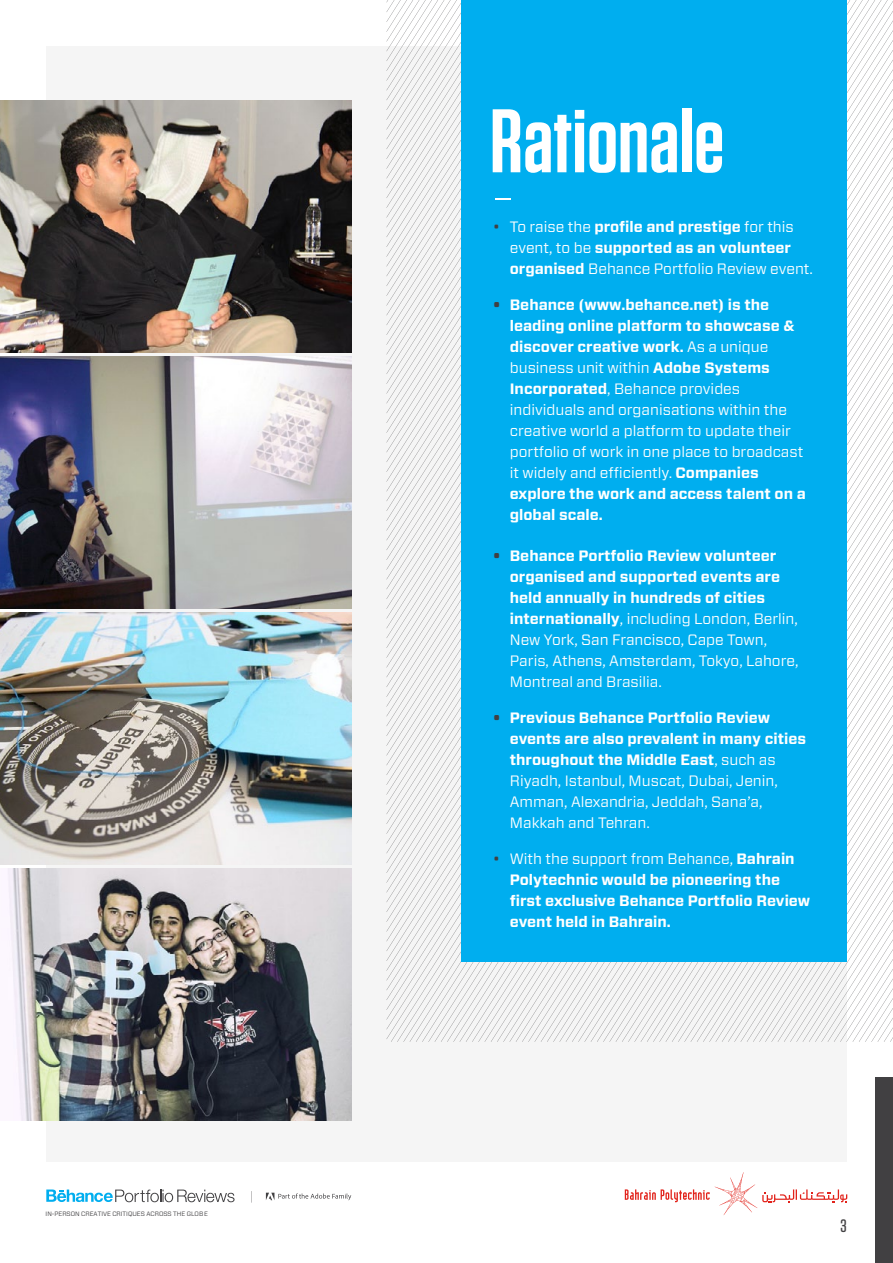
<style>
.page{position:relative;width:893px;height:1263px;background:#fff}
.page>*{position:absolute;margin:0;border:0;box-sizing:border-box;transform-origin:0 0}
.t1{font:600 90px "Tungsten";color:#fff}
.t2{font:500 18px "Tungsten";color:#414042}
.t3{font:15px/21px "Forza";color:#fff}
.t4{font:700 15px/21px "Forza";color:#fff}
.t5{font:6.3px "Forza";color:#414042}
.s1{color:#414042}
.s2{font-weight:700}
.s3{font-weight:700;color:#414042}
.s4{font-weight:400;color:#414042}
.s5{font-weight:400}
</style>
<div class="page">
<div style="left:46px;top:46px;width:801px;height:1116px;background:#f5f5f5"></div>
<svg style="left:387px;top:0;width:378px;height:1042px"></svg>
<svg style="left:847px;top:0;width:46px;height:842px"></svg>
<svg style="left:765px;top:842px;width:128px;height:200px"></svg>
<div style="left:461px;top:0;width:386px;height:961px;background:#00aeef"></div>
<svg style="left:46px;top:1189px;width:189px;height:13px"></svg>
<svg style="left:266px;top:1193px;width:85px;height:7px"></svg>
<svg style="left:251px;top:1191px;width:1px;height:12px"></svg>
<svg style="left:495px;top:199px;width:15px;height:1px"></svg>
<div style="left:876px;top:1077px;width:17px;height:186px;background:#414042"></div>
<svg style="left:625px;top:1172px;width:222px;height:43px"></svg>
<img style="left:0;top:100px;width:351px;height:252px">
<img style="left:0;top:356px;width:351px;height:252px">
<img style="left:0;top:612px;width:351px;height:252px">
<img style="left:7px;top:868px;width:344px;height:252px">
<p class="t5" style="left:46px;top:1209px;width:164px">IN-PERSON CREATIVE CRITIQUES ACROSS THE GLOBE</p>
<h1 class="t1" style="left:490px;top:94px;width:236px">Rationale</h1>
<p class="t3" style="left:510px;top:216px;width:305px;text-indent:-17px"><span class="s1">•</span> To raise the <span class="s2">profile and prestige</span> for this event, to be <span class="s2">supported as an volunteer organised</span> Behance Portfolio Review event.</p>
<p class="t3" style="left:510px;top:294px;width:297px;text-indent:-17px"><span class="s3">•</span> <span class="s2">Behance (www.behance.net) is the leading online platform to showcase &amp; discover creative work.</span> As a unique business unit within <span class="s2">Adobe Systems Incorporated</span>, Behance provides individuals and organisations within the creative world a platform to update their portfolio of work in one place to broadcast it widely and efficiently. <span class="s2">Companies explore the work and access talent on a global scale.</span></p>
<p class="t3" style="left:510px;top:545px;width:290px;text-indent:-17px"><span class="s3">•</span> <span class="s2">Behance Portfolio Review volunteer organised and supported events are held annually in hundreds of cities internationally</span>, including London, Berlin, New York, San Francisco, Cape Town, Paris, Athens, Amsterdam, Tokyo, Lahore, Montreal and Brasilia.</p>
<p class="t3" style="left:510px;top:707px;width:298px;text-indent:-17px"><span class="s3">•</span> <span class="s2">Previous Behance Portfolio Review events are also prevalent in many cities throughout the Middle East</span>, such as Riyadh, Istanbul, Muscat, Dubai, Jenin, Amman, Alexandria, Jeddah, Sana’a, Makkah and Tehran.</p>
<p class="t4" style="left:510px;top:848px;width:302px;text-indent:-17px"><span class="s4">•</span> <span class="s5">With the support from Behance,</span> Bahrain Polytechnic would be pioneering the first exclusive Behance Portfolio Review event held in Bahrain.</p>
<p class="t2" style="left:840px;top:1216px;width:8px">3</p>
</div>
